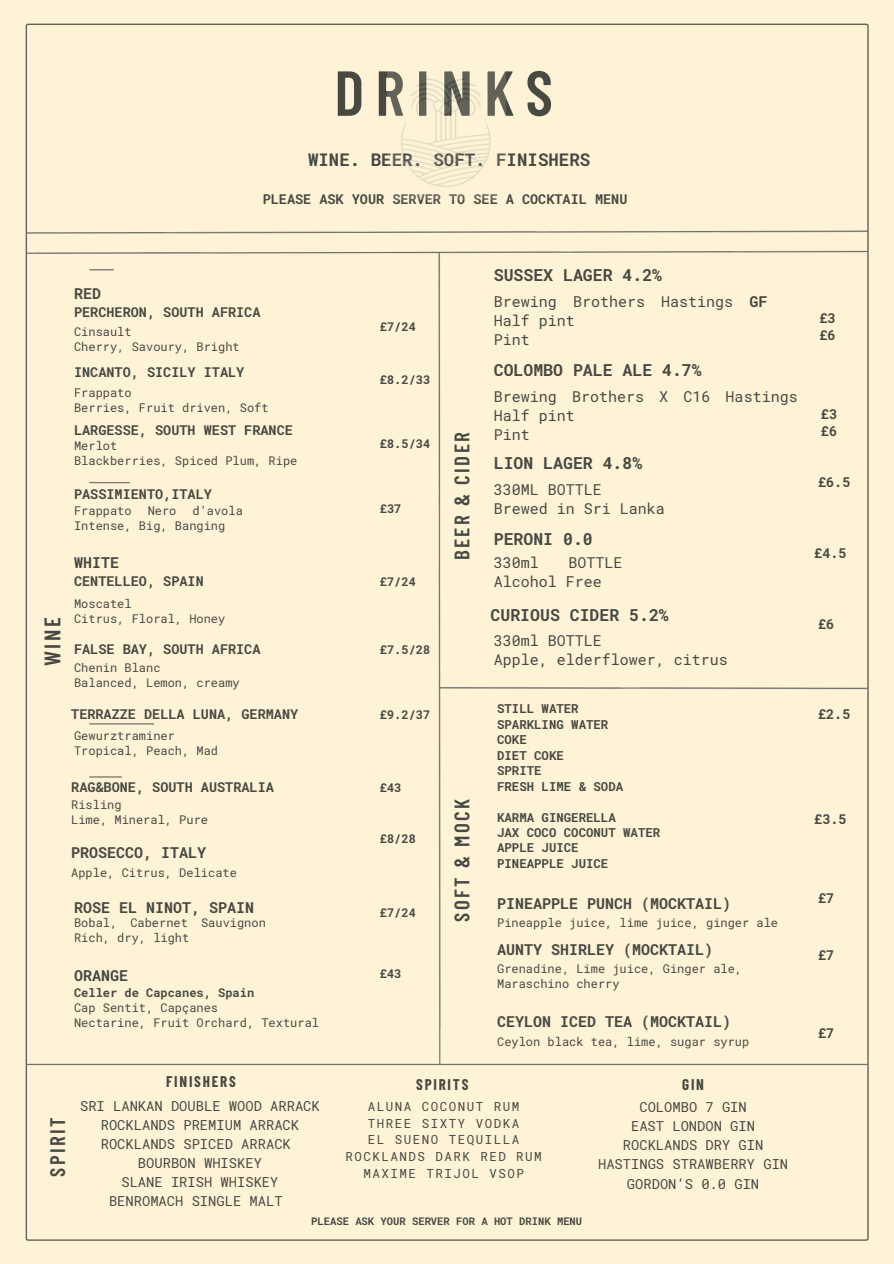
<style>
.page{position:relative;width:894px;height:1264px;background:#fff}
.page>*{position:absolute;margin:0;border:0;box-sizing:border-box;transform-origin:0 0}
.t1{font:600 63.45px "Barlow Condensed";letter-spacing:.175em;color:#474942}
.t2{font:600 22.5px "Barlow Condensed";color:#474942}
.t3{font:600 21px "Barlow Condensed";letter-spacing:.115em;color:#474942}
.t4{font:700 17.4px "Roboto Mono";color:#474942}
.t5{font:700 16.5px "Roboto Mono";color:#474942}
.t6{font:700 15.15px "Barlow Condensed";letter-spacing:.115em;color:#474942}
.t7{font:15px/19.2px "Roboto Mono";color:#474942}
.t8{font:700 15px "Roboto Mono";color:#474942}
.t9{font:13.8px/19.2px "Roboto Mono";color:#474942;text-align:center}
.t10{font:700 13.5px "Roboto Mono";color:#474942}
.t11{font:12.6px/16.6px "Roboto Mono";letter-spacing:.115em;color:#474942;text-align:center}
.t12{font:700 12.3px "Roboto Mono";color:#474942}
.t13{font:12px/15px "Roboto Mono";color:#474942}
.t14{font:700 12px "Roboto Mono";color:#474942}
.t15{font:700 10.5px "Roboto Mono";color:#474942}
.s1{font-weight:700}
</style>
<div class="page">
<div style="left:0;top:0;width:893px;height:1263px;background:#fff3d7"></div>
<img style="left:25px;top:23px;width:844px;height:1218px">
<img style="left:387px;top:61px;width:119px;height:139px">
<h1 class="t1" style="left:334px;top:52px;width:220px">DRINKS</h1>
<h5 class="t4" style="left:308px;top:148px;width:283px">WINE. BEER. SOFT. FINISHERS</h5>
<h5 class="t10" style="left:262px;top:189px;width:366px">PLEASE ASK YOUR SERVER TO SEE A COCKTAIL MENU</h5>
<h3 class="t2" style="left:38px;top:666px;width:51px;rotate:-90deg">WINE</h3>
<h3 class="t8" style="left:74px;top:283px;width:28px">RED</h3>
<h3 class="t10" style="left:74px;top:302px;width:188px">PERCHERON, SOUTH AFRICA</h3>
<p class="t13" style="left:74px;top:324px;width:59px">Cinsault</p>
<p class="t13" style="left:74px;top:339px;width:167px">Cherry, Savoury, Bright</p>
<h3 class="t10" style="left:74px;top:363px;width:172px">INCANTO, SICILY ITALY</h3>
<p class="t13" style="left:74px;top:385px;width:59px">Frappato</p>
<p class="t13" style="left:74px;top:400px;width:196px">Berries, Fruit driven, Soft</p>
<p class="t13" style="left:74px;top:438px;width:45px">Merlot</p>
<p class="t13" style="left:74px;top:453px;width:225px">Blackberries, Spiced Plum, Ripe</p>
<h4 class="t10" style="left:74px;top:421px;width:220px">LARGESSE, SOUTH WEST FRANCE</h4>
<h3 class="t10" style="left:74px;top:485px;width:139px">PASSIMIENTO,ITALY</h3>
<p class="t13" style="left:74px;top:502px;width:170px;text-indent:118px">d’avola<br>Intense, Big, Banging</p>
<p class="t13" style="left:74px;top:502px;width:59px">Frappato</p>
<p class="t13" style="left:148px;top:502px;width:30px">Nero</p>
<h4 class="t8" style="left:74px;top:552px;width:46px">WHITE</h4>
<h4 class="t10" style="left:74px;top:572px;width:131px">CENTELLEO, SPAIN</h4>
<p class="t13" style="left:74px;top:595px;width:59px">Moscatel</p>
<p class="t13" style="left:74px;top:610px;width:153px">Citrus, Floral, Honey</p>
<h4 class="t10" style="left:74px;top:640px;width:188px">FALSE BAY, SOUTH AFRICA</h4>
<p class="t13" style="left:74px;top:659px;width:88px">Chenin Blanc</p>
<p class="t13" style="left:74px;top:674px;width:167px">Balanced, Lemon, creamy</p>
<h2 class="t10" style="left:71px;top:704px;width:228px">TERRAZZE DELLA LUNA, GERMANY</h2>
<p class="t13" style="left:74px;top:728px;width:146px">Gewurztraminer<br>Tropical, Peach, Mad</p>
<p class="t10" style="left:71px;top:777px;width:204px">RAG&amp;BONE, SOUTH AUSTRALIA</p>
<p class="t13" style="left:71px;top:797px;width:52px">Risling</p>
<p class="t13" style="left:71px;top:812px;width:138px">Lime, Mineral, Pure</p>
<p class="t8" style="left:71px;top:841px;width:136px">PROSECCO, ITALY</p>
<p class="t14" style="left:380px;top:318px;width:38px">£7/24</p>
<p class="t14" style="left:380px;top:371px;width:52px">£8.2/33</p>
<p class="t14" style="left:380px;top:435px;width:52px">£8.5/34</p>
<p class="t14" style="left:380px;top:500px;width:23px">£37</p>
<p class="t14" style="left:380px;top:573px;width:38px">£7/24</p>
<p class="t14" style="left:380px;top:641px;width:52px">£7.5/28</p>
<h3 class="t14" style="left:380px;top:706px;width:52px">£9.2/37</h3>
<p class="t14" style="left:380px;top:779px;width:23px">£43</p>
<h4 class="t14" style="left:380px;top:830px;width:38px">£8/28</h4>
<p class="t13" style="left:71px;top:865px;width:167px">Apple, Citrus, Delicate</p>
<p class="t13" style="left:74px;top:915px;width:193px">Bobal, Cabernet Sauvignon<br>Rich, dry, light</p>
<h4 class="t8" style="left:74px;top:896px;width:181px">ROSE EL NINOT, SPAIN</h4>
<h3 class="t14" style="left:380px;top:904px;width:38px">£7/24</h3>
<h2 class="t8" style="left:74px;top:965px;width:56px">ORANGE</h2>
<p class="t14" style="left:74px;top:984px;width:182px">Celler de Capcanes, Spain</p>
<h3 class="t13" style="left:74px;top:999px;width:146px">Cap Sentit, Capçanes</h3>
<p class="t13" style="left:74px;top:1014px;width:246px">Nectarine, Fruit Orchard, Textural</p>
<h3 class="t14" style="left:380px;top:965px;width:23px">£43</h3>
<h2 class="t3" style="left:448px;top:560px;width:130px;rotate:-90deg">BEER &amp; CIDER</h2>
<h2 class="t3" style="left:448px;top:921px;width:124px;rotate:-90deg">SOFT &amp; MOCK</h2>
<p class="t5" style="left:493px;top:264px;width:170px">SUSSEX LAGER 4.2%</p>
<p class="t7" style="left:493px;top:291px;width:275px">Brewing Brothers Hastings <span class="s1">GF<br></span>Half pint<br>Pint</p>
<p class="t5" style="left:493px;top:359px;width:209px">COLOMBO PALE ALE 4.7%</p>
<p class="t7" style="left:493px;top:386px;width:305px">Brewing Brothers X C16 Hastings<br>Half pint<br>Pint</p>
<p class="t5" style="left:493px;top:452px;width:150px">LION LAGER 4.8%</p>
<p class="t7" style="left:493px;top:479px;width:172px">330ML BOTTLE<br>Brewed in Sri Lanka</p>
<h5 class="t5" style="left:493px;top:527px;width:100px">PERONI 0.0</h5>
<p class="t7" style="left:493px;top:552px;width:46px">330ml</p>
<p class="t7" style="left:493px;top:552px;width:130px;text-indent:75px">BOTTLE<br>Alcohol Free</p>
<h5 class="t5" style="left:490px;top:604px;width:180px">CURIOUS CIDER 5.2%</h5>
<h5 class="t7" style="left:493px;top:630px;width:235px">330ml BOTTLE<br>Apple, elderflower, citrus</h5>
<p class="t12" style="left:497px;top:700px;width:83px">STILL WATER</p>
<h3 class="t12" style="left:497px;top:716px;width:113px">SPARKLING WATER</h3>
<h3 class="t12" style="left:497px;top:731px;width:31px">COKE</h3>
<h3 class="t12" style="left:497px;top:747px;width:68px">DIET COKE</h3>
<h6 class="t12" style="left:497px;top:762px;width:46px">SPRITE</h6>
<h6 class="t12" style="left:497px;top:777px;width:127px">FRESH LIME &amp; SODA</h6>
<h6 class="t12" style="left:497px;top:808px;width:120px">KARMA GINGERELLA</h6>
<p class="t12" style="left:497px;top:824px;width:164px">JAX COCO COCONUT WATER</p>
<p class="t12" style="left:497px;top:839px;width:83px">APPLE JUICE</p>
<p class="t12" style="left:497px;top:855px;width:113px">PINEAPPLE JUICE</p>
<h3 class="t8" style="left:497px;top:892px;width:235px">PINEAPPLE PUNCH (MOCKTAIL)</h3>
<p class="t8" style="left:497px;top:939px;width:217px">AUNTY SHIRLEY (MOCKTAIL)</p>
<p class="t13" style="left:497px;top:915px;width:282px">Pineapple juice, lime juice, ginger ale</p>
<p class="t13" style="left:497px;top:961px;width:246px">Grenadine, Lime juice, Ginger ale,</p>
<p class="t13" style="left:497px;top:976px;width:124px">Maraschino cherry</p>
<p class="t8" style="left:497px;top:1011px;width:235px">CEYLON ICED TEA (MOCKTAIL)</p>
<p class="t13" style="left:497px;top:1033px;width:254px">Ceylon black tea, lime, sugar syrup</p>
<p class="t6" style="left:166px;top:1071px;width:71px">FINISHERS</p>
<h3 class="t6" style="left:416px;top:1074px;width:54px">SPIRITS</h3>
<p class="t6" style="left:682px;top:1074px;width:23px">GIN</p>
<p class="t3" style="left:44px;top:1176px;width:61px;rotate:-90deg">SPIRIT</p>
<p class="t9" style="left:80px;top:1095px;width:241px">SRI LANKAN DOUBLE WOOD ARRACK</p>
<p class="t9" style="left:101px;top:1114px;width:200px">ROCKLANDS PREMIUM ARRACK</p>
<p class="t9" style="left:101px;top:1133px;width:191px">ROCKLANDS SPICED ARRACK</p>
<p class="t9" style="left:138px;top:1153px;width:125px">BOURBON WHISKEY</p>
<p class="t9" style="left:121px;top:1172px;width:158px">SLANE IRISH WHISKEY</p>
<p class="t9" style="left:109px;top:1191px;width:175px">BENROMACH SINGLE MALT</p>
<h5 class="t11" style="left:345px;top:1097px;width:198px">ALUNA COCONUT RUM<br>THREE SIXTY VODKA<br>EL SUENO TEQUILLA<br>ROCKLANDS DARK RED RUM<br>MAXIME TRIJOL VSOP</h5>
<p class="t15" style="left:311px;top:1214px;width:272px">PLEASE ASK YOUR SERVER FOR A HOT DRINK MENU</p>
<h5 class="t9" style="left:598px;top:1096px;width:191px">COLOMBO 7 GIN<br>EAST LONDON GIN<br>ROCKLANDS DRY GIN<br>HASTINGS STRAWBERRY GIN<br>GORDON’S 0.0 GIN</h5>
<p class="t10" style="left:819px;top:309px;width:18px">£3</p>
<p class="t10" style="left:819px;top:326px;width:18px">£6</p>
<h5 class="t10" style="left:820px;top:405px;width:18px">£3</h5>
<p class="t10" style="left:820px;top:422px;width:18px">£6</p>
<h5 class="t10" style="left:817px;top:472px;width:34px">£6.5</h5>
<p class="t10" style="left:814px;top:543px;width:34px">£4.5</p>
<p class="t10" style="left:817px;top:614px;width:18px">£6</p>
<p class="t10" style="left:817px;top:704px;width:34px">£2.5</p>
<p class="t10" style="left:814px;top:809px;width:34px">£3.5</p>
<p class="t10" style="left:817px;top:889px;width:18px">£7</p>
<p class="t10" style="left:817px;top:945px;width:18px">£7</p>
<p class="t10" style="left:817px;top:1024px;width:18px">£7</p>
</div>
